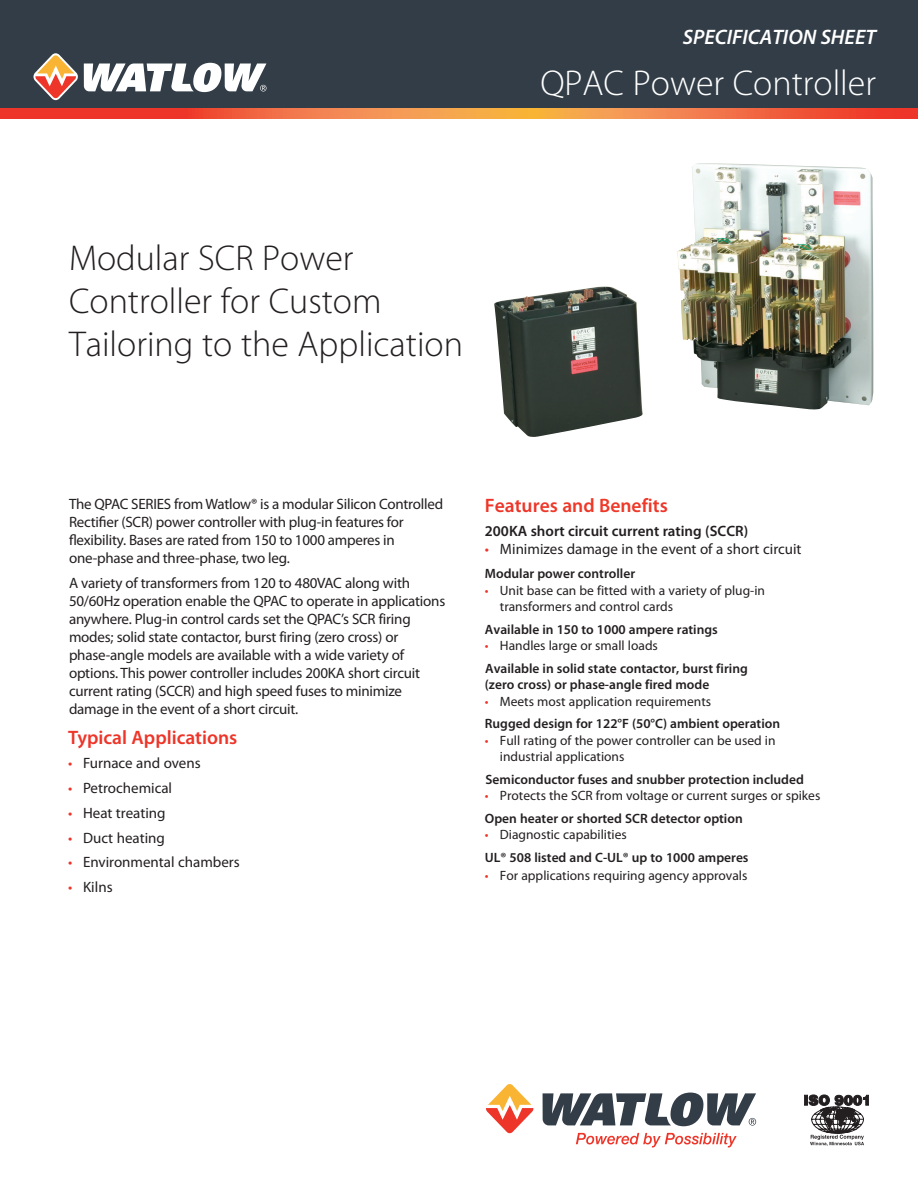
<style>
.page{position:relative;width:918px;height:1188px;background:#fff}
.page>*{position:absolute;margin:0;border:0;box-sizing:border-box;transform-origin:0 0}
.t1{font:300 36px/43.2px "Myriad Pro";color:#231f20}
.t2{font:300 36px "Myriad Pro";color:#fff}
.t3{font:italic 600 21px "Myriad Pro";color:#fff}
.t4{font:600 19.5px "Myriad Pro";color:#ee3829}
.t5{font:600 19.5px "Myriad Pro";color:#ee3529}
.Body_Text{font:15px/18px "Myriad Pro";letter-spacing:-.015em;color:#231f20}
.t6{font:600 15px "Myriad Pro";color:#231f20}
.t7{font:13.5px/16.5px "Myriad Pro";color:#231f20}
.t8{font:600 13.5px/16.5px "Myriad Pro";color:#231f20}
.s1{color:#ee3529}
</style>
<div class="page">
<div style="left:0;top:0;width:918px;height:108px;background:#323d47"></div>
<svg style="left:84px;top:63px;width:183px;height:29px"></svg>
<svg style="left:33px;top:53px;width:45px;height:47px"></svg>
<svg style="left:0;top:108px;width:918px;height:11px;background:#f16d3f"></svg>
<svg style="left:543px;top:1093px;width:213px;height:33px"></svg>
<svg style="left:486px;top:1084px;width:48px;height:50px"></svg>
<svg style="left:576px;top:1133px;width:161px;height:14px"></svg>
<img style="left:494px;top:163px;width:379px;height:264px">
<svg style="left:804px;top:1095px;width:4px;height:10px"></svg>
<svg style="left:809px;top:1095px;width:60px;height:51px"></svg>
<p class="t3" style="left:683px;top:24px;width:195px">SPECIFICATION SHEET</p>
<p class="t2" style="left:540px;top:64px;width:337px">QPAC Power Controller</p>
<p class="t1" style="left:69px;top:237px;width:396px">Modular SCR Power<br>Controller for Custom<br>Tailoring to the Application</p>
<p class="Body_Text" style="left:69px;top:495px;width:376px">The QPAC SERIES from Watlow® is a modular Silicon Controlled Rectifier (SCR) power controller with plug-in features for flexibility. Bases are rated from 150 to 1000 amperes in one-phase and three-phase, two leg.</p>
<p class="Body_Text" style="left:69px;top:574px;width:378px">A variety of transformers from 120 to 480VAC along with 50/60Hz operation enable the QPAC to operate in applications anywhere. Plug-in control cards set the QPAC’s SCR firing modes; solid state contactor, burst firing (zero cross) or phase-angle models are available with a wide variety of options. This power controller includes 200KA short circuit current rating (SCCR) and high speed fuses to minimize damage in the event of a short circuit.</p>
<p class="t5" style="left:68px;top:725px;width:171px">Typical Applications</p>
<p class="Body_Text" style="left:68px;top:754px;width:134px"><span class="s1">•</span> Furnace and ovens</p>
<p class="Body_Text" style="left:68px;top:779px;width:106px"><span class="s1">•</span> Petrochemical</p>
<p class="Body_Text" style="left:68px;top:804px;width:99px"><span class="s1">•</span> Heat treating</p>
<p class="Body_Text" style="left:68px;top:828px;width:98px"><span class="s1">•</span> Duct heating</p>
<p class="Body_Text" style="left:68px;top:853px;width:173px"><span class="s1">•</span> Environmental chambers</p>
<p class="Body_Text" style="left:68px;top:878px;width:46px"><span class="s1">•</span> Kilns</p>
<p class="t4" style="left:485px;top:493px;width:184px"><span class="s1">Featur</span>es and Benefit<span class="s1">s</span></p>
<p class="t6" style="left:485px;top:522px;width:265px">200KA short circuit current rating (SCCR)</p>
<p class="Body_Text" style="left:485px;top:540px;width:318px"><span class="s1">•</span> Minimizes damage in the event of a short circuit</p>
<p class="t8" style="left:485px;top:565px;width:152px">Modular power controller</p>
<p class="t7" style="left:500px;top:582px;width:267px;text-indent:-15px"><span class="s1">•</span> Unit base can be fitted with a variety of plug-in transformers and control cards</p>
<p class="t8" style="left:485px;top:621px;width:234px">Available in 150 to 1000 ampere ratings</p>
<p class="t7" style="left:485px;top:637px;width:175px"><span class="s1">•</span> Handles large or small loads</p>
<p class="t8" style="left:485px;top:660px;width:264px">Available in solid state contactor, burst firing (zero cross) or phase-angle fired mode</p>
<p class="t7" style="left:485px;top:693px;width:228px"><span class="s1">•</span> Meets most application requirements</p>
<p class="t8" style="left:485px;top:715px;width:297px">Rugged design for 122°F (50°C) ambient operation</p>
<p class="t7" style="left:500px;top:732px;width:277px;text-indent:-15px"><span class="s1">•</span> Full rating of the power controller can be used in industrial applications</p>
<p class="t8" style="left:486px;top:771px;width:320px">Semiconductor fuses and snubber protection included</p>
<p class="t7" style="left:485px;top:787px;width:337px"><span class="s1">•</span> Protects the SCR from voltage or current surges or spikes</p>
<p class="t8" style="left:485px;top:810px;width:259px">Open heater or shorted SCR detector option</p>
<p class="t7" style="left:485px;top:826px;width:143px"><span class="s1">•</span> Diagnostic capabilities</p>
<p class="t8" style="left:485px;top:849px;width:265px">UL® 508 listed and C-UL® up to 1000 amperes</p>
<p class="t7" style="left:485px;top:867px;width:264px"><span class="s1">•</span> For applications requiring agency approvals</p>
</div>
